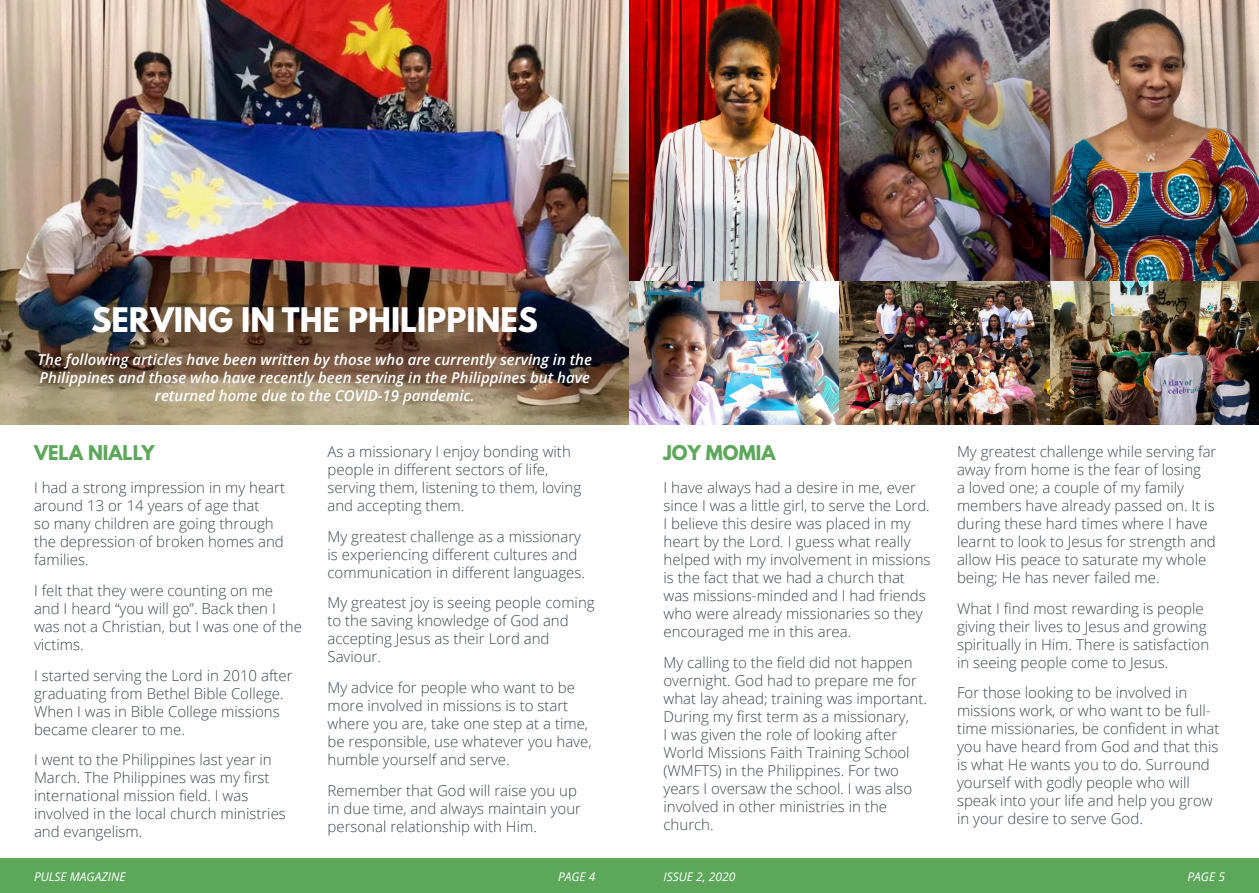
<style>
.page{position:relative;width:1259px;height:893px;background:#fff}
.page>*{position:absolute;margin:0;border:0;box-sizing:border-box;transform-origin:0 0}
.Calendar_Day_Names{font:700 30px "League Spartan";color:#fff}
.Calendar_Day_Names-2{font:700 18px "League Spartan";color:#5da75b}
.Calendar_Day_Names-3{font:300 15px/18px "Open Sans";color:#404651}
.Calendar_Day_Names-4{font:italic 600 15px/18px "Open Sans";color:#fff;text-align:center}
.t1{font:italic 12px "Open Sans";color:#fff}
</style>
<div class="page">
<div style="left:0;top:859px;width:629px;height:34px;background:#5da75b"></div>
<div style="left:629px;top:859px;width:630px;height:34px;background:#5da75b"></div>
<img style="left:0;top:0;width:1259px;height:424px">
<p class="Calendar_Day_Names" style="left:91px;top:296px;width:448px">SERVING IN THE PHILIPPINES</p>
<p class="Calendar_Day_Names-4" style="left:38px;top:350px;width:556px">The following articles have been written by those who are currently serving in the<br>Philippines and those who have recently been serving in the Philippines but have returned home due to the COVID-19 pandemic.</p>
<p class="Calendar_Day_Names-2" style="left:34px;top:439px;width:122px">VELA NIALLY</p>
<p class="Calendar_Day_Names-3" style="left:327px;top:442px;width:255px">As a missionary I enjoy bonding with people in different sectors of life, serving them, listening to them, loving and accepting them.</p>
<p class="Calendar_Day_Names-3" style="left:327px;top:527px;width:259px">My greatest challenge as a missionary is experiencing different cultures and communication in different languages.</p>
<p class="Calendar_Day_Names-3" style="left:327px;top:593px;width:269px">My greatest joy is seeing people coming to the saving knowledge of God and accepting Jesus as their Lord and<br>Saviour.</p>
<p class="Calendar_Day_Names-3" style="left:327px;top:678px;width:266px">My advice for people who want to be more involved in missions is to start where you are, take one step at a time, be responsible, use whatever you have, humble yourself and serve.</p>
<p class="Calendar_Day_Names-3" style="left:327px;top:781px;width:255px">Remember that God will raise you up in due time, and always maintain your personal relationship with Him.</p>
<p class="Calendar_Day_Names-3" style="left:34px;top:478px;width:252px">I had a strong impression in my heart around 13 or 14 years of age that<br>so many children are going through the depression of broken homes and families.</p>
<p class="Calendar_Day_Names-3" style="left:34px;top:581px;width:269px">I felt that they were counting on me and I heard “you will go”. Back then I was not a Christian, but I was one of the victims.</p>
<p class="Calendar_Day_Names-3" style="left:34px;top:666px;width:260px">I started serving the Lord in 2010 after graduating from Bethel Bible College.<br>When I was in Bible College missions became clearer to me.</p>
<p class="Calendar_Day_Names-3" style="left:34px;top:750px;width:253px">I went to the Philippines last year in<br>March. The Philippines was my first international mission field. I was involved in the local church ministries and evangelism.</p>
<p class="Calendar_Day_Names-2" style="left:663px;top:439px;width:113px">JOY MOMIA</p>
<p class="Calendar_Day_Names-3" style="left:957px;top:442px;width:261px">My greatest challenge while serving far away from home is the fear of losing<br>a loved one; a couple of my family members have already passed on. It is during these hard times where I have learnt to look to Jesus for strength and allow His peace to saturate my whole being; He has never failed me.</p>
<p class="Calendar_Day_Names-3" style="left:957px;top:599px;width:254px">What I find most rewarding is people giving their lives to Jesus and growing spiritually in Him. There is satisfaction in seeing people come to Jesus.</p>
<p class="Calendar_Day_Names-3" style="left:957px;top:683px;width:264px">For those looking to be involved in missions work, or who want to be full&shy;time missionaries, be confident in what you have heard from God and that this is what He wants you to do. Surround yourself with godly people who will speak into your life and help you grow in your desire to serve God.</p>
<p class="Calendar_Day_Names-3" style="left:663px;top:478px;width:268px">I have always had a desire in me, ever since I was a little girl, to serve the Lord.<br>I believe this desire was placed in my heart by the Lord. I guess what really helped with my involvement in missions is the fact that we had a church that was missions-minded and I had friends who were already missionaries so they encouraged me in this area.</p>
<p class="Calendar_Day_Names-3" style="left:663px;top:653px;width:265px">My calling to the field did not happen overnight. God had to prepare me for what lay ahead; training was important.<br>During my first term as a missionary,<br>I was given the role of looking after World Missions Faith Training School (WMFTS) in the Philippines. For two years I oversaw the school. I was also involved in other ministries in the church.</p>
<p class="t1" style="left:34px;top:868px;width:93px">PULSE MAGAZINE</p>
<p class="t1" style="left:558px;top:868px;width:39px">PAGE 4</p>
<p class="t1" style="left:663px;top:868px;width:73px">ISSUE 2, 2020</p>
<p class="t1" style="left:1187px;top:868px;width:39px">PAGE 5</p>
</div>
